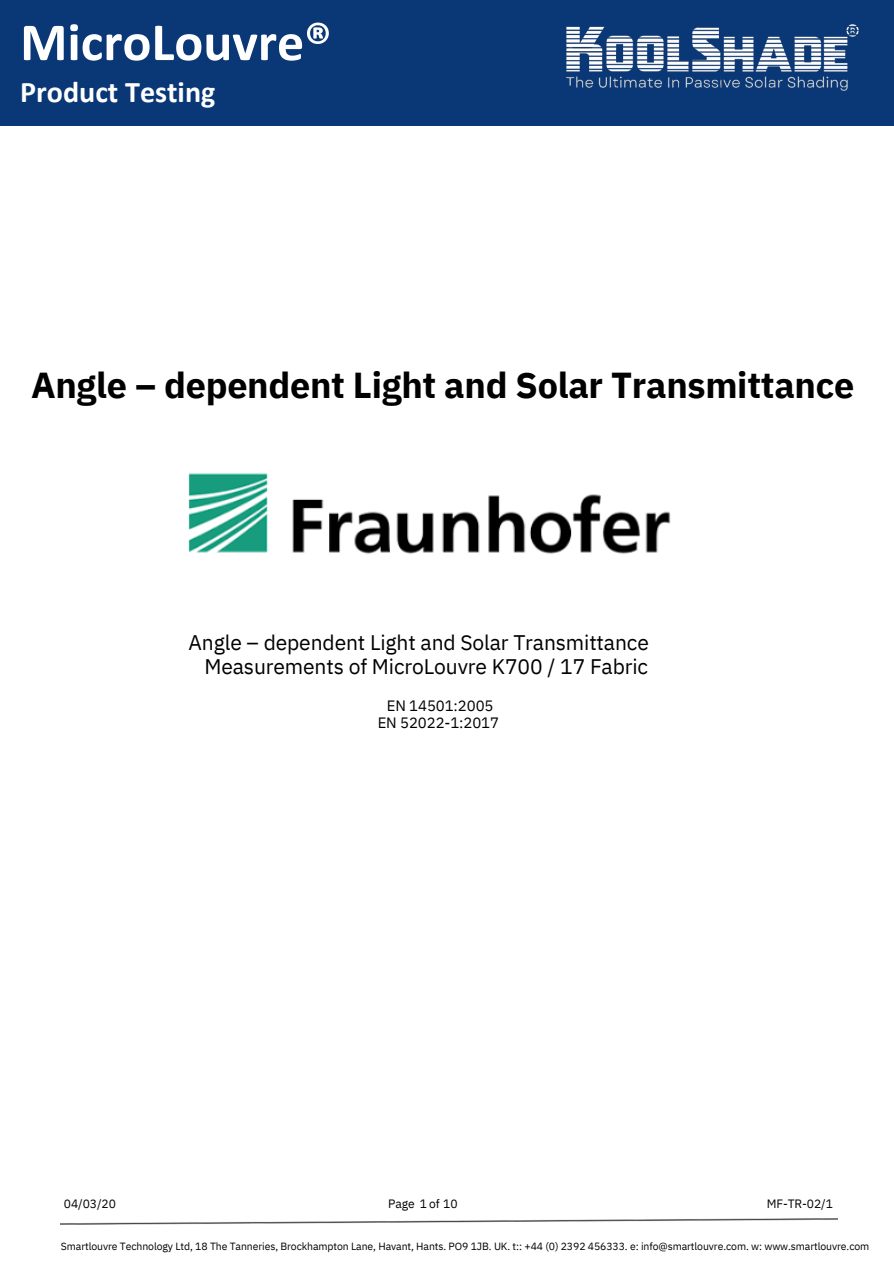
<style>
.page{position:relative;width:894px;height:1264px;background:#fff}
.page>*{position:absolute;margin:0;border:0;box-sizing:border-box;transform-origin:0 0}
.t1{font:700 54px "Calibri";color:#fff}
.t2{font:700 36px "IBM Plex Sans";letter-spacing:-.01em;color:#000}
.t3{font:700 30px "Calibri";color:#fff}
.t4{font:21px "IBM Plex Sans";letter-spacing:-.005em;color:#000}
.t5{font:15px/16.8px "IBM Plex Sans";letter-spacing:-.005em;color:#000;text-align:center}
.t6{font:12px "IBM Plex Sans";letter-spacing:-.01em;color:#000}
.t7{font:10.5px "IBM Plex Sans";letter-spacing:-.01em;color:#000}
</style>
<div class="page">
<img style="left:61px;top:1218px;width:776px;height:6px">
<div style="left:0;top:0;width:893px;height:125px;background:#0a3877"></div>
<img style="left:566px;top:24px;width:293px;height:67px">
<img style="left:188px;top:473px;width:483px;height:81px">
<p class="t1" style="left:20px;top:20px;width:313px">MicroLouvre®</p>
<p class="t3" style="left:20px;top:79px;width:197px">Product Testing</p>
<p class="t2" style="left:31px;top:361px;width:824px">Angle – dependent Light and Solar Transmittance</p>
<p class="t4" style="left:188px;top:628px;width:461px">Angle – dependent Light and Solar Transmittance</p>
<p class="t4" style="left:204px;top:653px;width:445px">Measurements of MicroLouvre K700 / 17 Fabric</p>
<p class="t5" style="left:377px;top:697px;width:123px">EN 14501:2005<br>EN 52022-1:2017</p>
<h2 class="t6" style="left:64px;top:1195px;width:53px">04/03/20</h2>
<p class="t6" style="left:388px;top:1195px;width:71px">Page 1 of 10</p>
<h4 class="t6" style="left:766px;top:1195px;width:68px">MF-TR-02/1</h4>
<h5 class="t7" style="left:61px;top:1239px;width:809px">Smartlouvre Technology Ltd, 18 The Tanneries, Brockhampton Lane, Havant, Hants. PO9 1JB. UK. t:: +44 (0) 2392 456333. e: info@smartlouvre.com. w: www.smartlouvre.com</h5>
</div>
